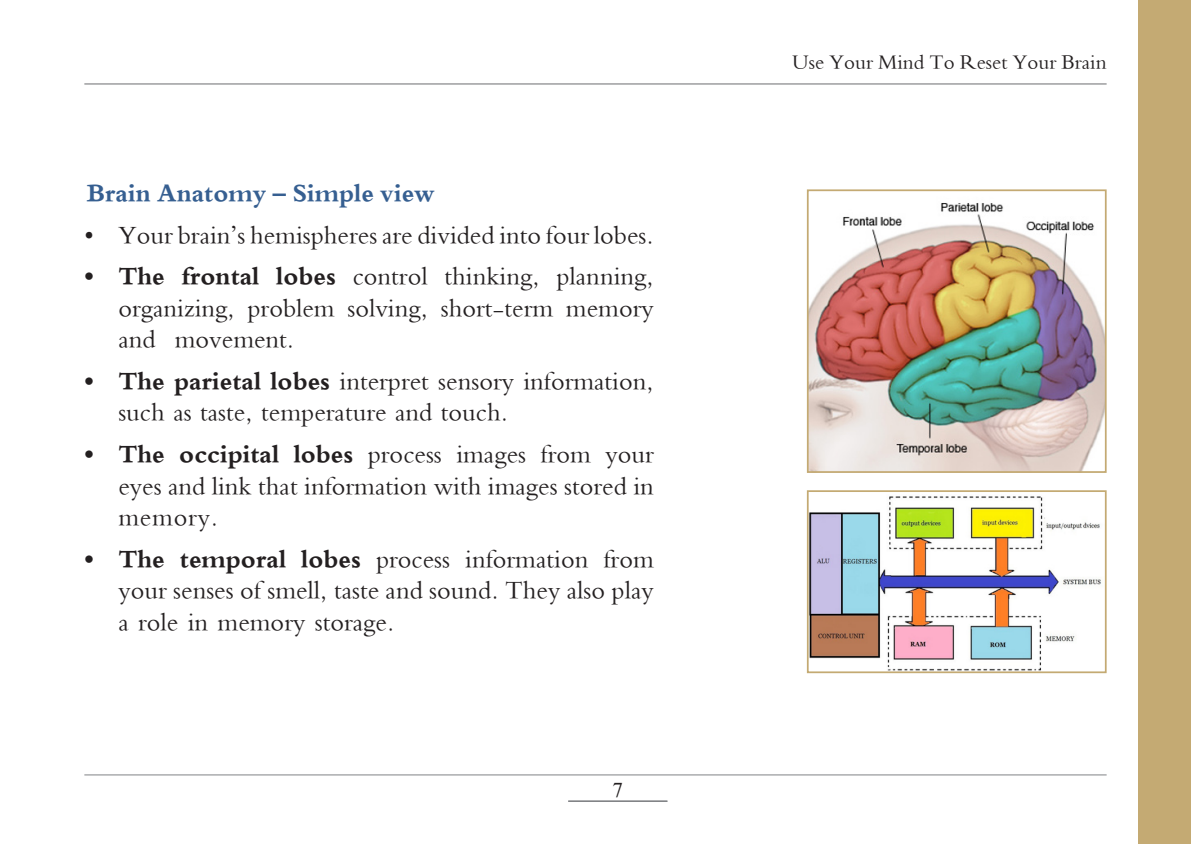
<style>
.page{position:relative;width:1191px;height:844px;background:#fff}
.page>*{position:absolute;margin:0;border:0;box-sizing:border-box;transform-origin:0 0}
.t1{font:26.25px/31.5px "Traditional Arabic";color:#231f20;text-align:justify}
.heading_1{font:700 26.25px "Traditional Arabic";color:#365f91}
.t2{font:21px "Traditional Arabic";color:#231f20}
.t3{font:21px "Times New Roman";color:#231f20}
.s1{font-weight:700}
</style>
<div class="page">
<hr style="left:84px;top:83px;width:1022px;height:1px;background:#6c6d70">
<hr style="left:84px;top:774px;width:1022px;height:1px;background:#808285">
<hr style="left:568px;top:800px;width:99px;height:1px;background:#808285">
<hr style="left:568px;top:801px;width:99px;height:1px;background:#808285">
<div style="left:1138px;top:0;width:53px;height:843px;background:#c4aa73"></div>
<img style="left:810px;top:203px;width:293px;height:267px">
<div style="left:807px;top:189px;width:299px;height:284px;border:2px solid #c4aa73"></div>
<img style="left:810px;top:496px;width:291px;height:174px">
<div style="left:807px;top:490px;width:299px;height:183px;border:2px solid #c4aa73"></div>
<p class="heading_1" style="left:87px;top:179px;width:349px">Brain Anatomy – Simple view</p>
<p class="t1" style="left:84px;top:222px;width:571px">• Your brain’s hemispheres are divided into four lobes.</p>
<p class="t1" style="left:118px;top:264px;width:537px;text-indent:-34px"><span class="s1">• The frontal lobes</span> control thinking, planning, organizing, problem solving, short-term memory and movement.</p>
<p class="t1" style="left:118px;top:368px;width:537px;text-indent:-34px"><span class="s1">• The parietal lobes</span> interpret sensory information, such as taste, temperature and touch.</p>
<p class="t1" style="left:118px;top:441px;width:537px;text-indent:-34px"><span class="s1">• The occipital lobes</span> process images from your eyes and link that information with images stored in memory.</p>
<p class="t1" style="left:118px;top:546px;width:537px;text-indent:-34px"><span class="s1">• The temporal lobes</span> process information from your senses of smell, taste and sound. They also play a role in memory storage.</p>
<p class="t3" style="left:612px;top:775px;width:12px">7</p>
<p class="t2" style="left:792px;top:50px;width:316px">Use Your Mind To Reset Your Brain</p>
</div>
